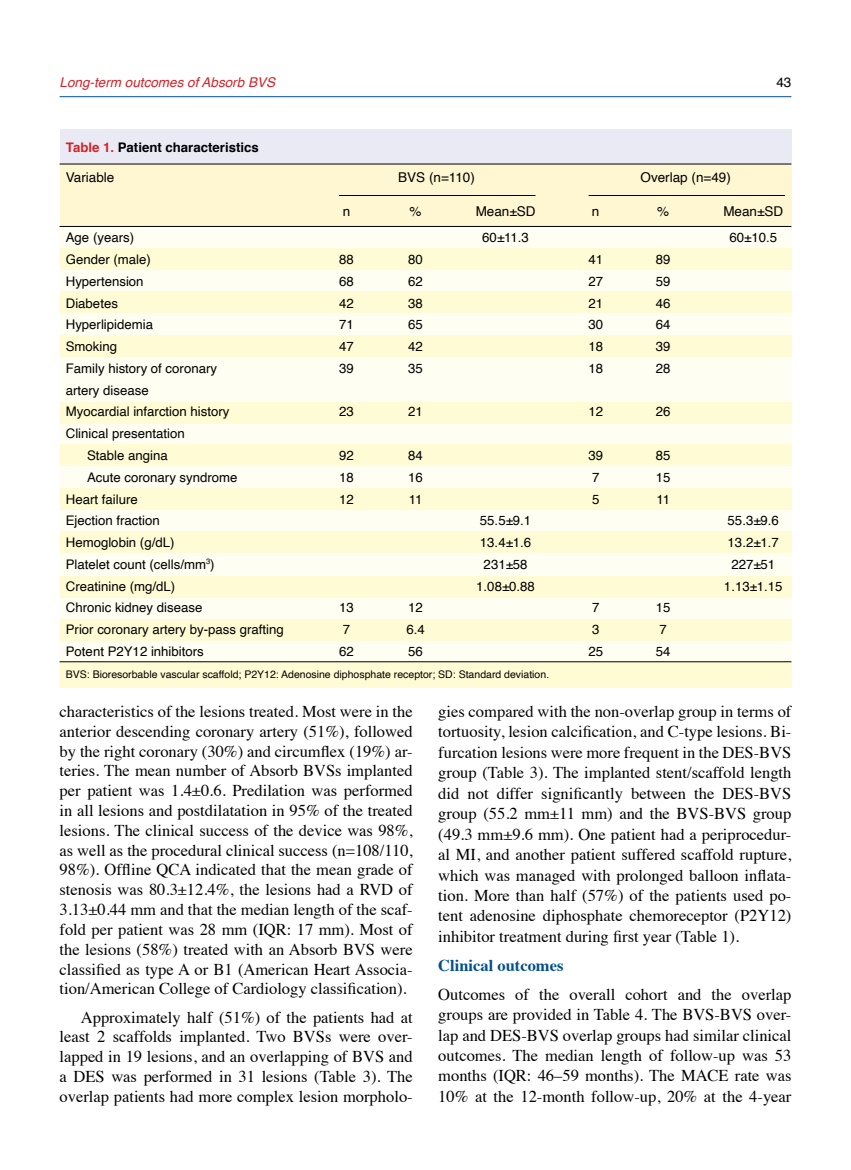
<style>
.page{position:relative;width:851px;height:1170px;background:#fff}
.page>*{position:absolute;margin:0;border:0;box-sizing:border-box;transform-origin:0 0}
.t1{font:16.5px/19.8px "Times";color:#000;text-align:justify}
.t2{font:700 16.5px "Times";color:#00508a}
.t3{font:13.5px "Helvetica";color:#000}
.t4{font:italic 13.5px "Helvetica";color:#d2232a}
.t5{font:13.2px/21.8px "Helvetica";color:#000}
.t6{font:700 13.2px "Helvetica";color:#000}
.t7{font:10.5px "Helvetica";color:#000}
.s1{color:#d2232a}
</style>
<div class="page">
<hr style="left:60px;top:96px;width:731px;height:1px;background:#00508a">
<div style="left:60px;top:130px;width:731px;height:34px;background:#e9eaf3"></div>
<div style="left:60px;top:190px;width:731px;height:498px;background:#fffef2"></div>
<div style="left:60px;top:164px;width:731px;height:62px;background:#fff6d2"></div>
<div style="left:60px;top:248px;width:731px;height:21px;background:#fffcd5"></div>
<div style="left:60px;top:291px;width:731px;height:21px;background:#fffcd5"></div>
<div style="left:60px;top:335px;width:731px;height:22px;background:#fffcd5"></div>
<div style="left:60px;top:402px;width:731px;height:21px;background:#fffcd5"></div>
<div style="left:60px;top:444px;width:731px;height:21px;background:#fffcd5"></div>
<div style="left:60px;top:488px;width:731px;height:22px;background:#fffcd5"></div>
<div style="left:60px;top:531px;width:731px;height:22px;background:#fffcd5"></div>
<div style="left:60px;top:576px;width:731px;height:21px;background:#fffcd5"></div>
<div style="left:60px;top:619px;width:731px;height:21px;background:#fffcd5"></div>
<div style="left:60px;top:661px;width:731px;height:27px;background:#fffcd5"></div>
<hr style="left:60px;top:164px;width:731px;height:1px;background:#000">
<hr style="left:588px;top:195px;width:196px;height:1px;background:#000">
<hr style="left:339px;top:195px;width:196px;height:1px;background:#000">
<hr style="left:60px;top:226px;width:731px;height:1px;background:#000">
<hr style="left:60px;top:661px;width:731px;height:1px;background:#000">
<p class="t4" style="left:60px;top:71px;width:217px">Long-term outcomes of Absorb BVS</p>
<p class="t3" style="left:776px;top:72px;width:17px">43</p>
<p class="t6" style="left:66px;top:136px;width:194px"><span class="s1">Table 1.</span> Patient characteristics</p>
<p class="t3" style="left:66px;top:167px;width:50px">Variable</p>
<p class="t3" style="left:398px;top:167px;width:78px">BVS (n=110)</p>
<p class="t3" style="left:640px;top:167px;width:92px">Overlap (n=49)</p>
<p class="t3" style="left:343px;top:201px;width:9px">n</p>
<p class="t3" style="left:409px;top:201px;width:14px">%</p>
<p class="t3" style="left:475px;top:201px;width:61px">Mean±SD</p>
<p class="t3" style="left:592px;top:201px;width:9px">n</p>
<p class="t3" style="left:657px;top:201px;width:14px">%</p>
<p class="t3" style="left:723px;top:201px;width:61px">Mean±SD</p>
<p class="t5" style="left:66px;top:227px;width:70px">Age (years)</p>
<p class="t5" style="left:482px;top:227px;width:48px">60±11.3</p>
<p class="t5" style="left:729px;top:227px;width:49px">60±10.5</p>
<p class="t5" style="left:66px;top:249px;width:87px">Gender (male)</p>
<p class="t5" style="left:339px;top:249px;width:16px">88</p>
<p class="t5" style="left:408px;top:249px;width:16px">80</p>
<p class="t5" style="left:588px;top:249px;width:16px">41</p>
<p class="t5" style="left:655px;top:249px;width:16px">89</p>
<p class="t5" style="left:66px;top:271px;width:79px">Hypertension</p>
<p class="t5" style="left:339px;top:271px;width:16px">68</p>
<p class="t5" style="left:408px;top:271px;width:16px">62</p>
<p class="t5" style="left:588px;top:271px;width:16px">27</p>
<p class="t5" style="left:655px;top:271px;width:16px">59</p>
<p class="t5" style="left:66px;top:292px;width:54px">Diabetes</p>
<p class="t5" style="left:339px;top:292px;width:16px">42</p>
<p class="t5" style="left:408px;top:292px;width:16px">38</p>
<p class="t5" style="left:588px;top:292px;width:16px">21</p>
<p class="t5" style="left:655px;top:292px;width:16px">46</p>
<p class="t5" style="left:66px;top:314px;width:89px">Hyperlipidemia</p>
<p class="t5" style="left:339px;top:314px;width:16px">71</p>
<p class="t5" style="left:408px;top:314px;width:16px">65</p>
<p class="t5" style="left:588px;top:314px;width:16px">30</p>
<p class="t5" style="left:655px;top:314px;width:16px">64</p>
<p class="t5" style="left:66px;top:336px;width:53px">Smoking</p>
<p class="t5" style="left:339px;top:336px;width:16px">47</p>
<p class="t5" style="left:408px;top:336px;width:16px">42</p>
<p class="t5" style="left:588px;top:336px;width:16px">18</p>
<p class="t5" style="left:655px;top:336px;width:16px">39</p>
<p class="t5" style="left:66px;top:358px;width:153px">Family history of coronary</p>
<p class="t5" style="left:339px;top:358px;width:16px">39</p>
<p class="t5" style="left:408px;top:358px;width:16px">35</p>
<p class="t5" style="left:588px;top:358px;width:16px">18</p>
<p class="t5" style="left:655px;top:358px;width:16px">28</p>
<p class="t5" style="left:66px;top:379px;width:165px">artery disease<br>Myocardial infarction history</p>
<p class="t5" style="left:339px;top:401px;width:16px">23</p>
<p class="t5" style="left:408px;top:401px;width:16px">21</p>
<p class="t5" style="left:588px;top:401px;width:16px">12</p>
<p class="t5" style="left:655px;top:401px;width:16px">26</p>
<p class="t5" style="left:66px;top:423px;width:120px;text-align:center">Clinical presentation<br>Stable angina</p>
<p class="t5" style="left:339px;top:445px;width:16px">92</p>
<p class="t5" style="left:408px;top:445px;width:16px">84</p>
<p class="t5" style="left:588px;top:445px;width:16px">39</p>
<p class="t5" style="left:655px;top:445px;width:16px">85</p>
<p class="t5" style="left:87px;top:466px;width:152px">Acute coronary syndrome</p>
<p class="t5" style="left:339px;top:466px;width:16px">18</p>
<p class="t5" style="left:408px;top:466px;width:16px">16</p>
<p class="t5" style="left:592px;top:466px;width:9px">7</p>
<p class="t5" style="left:655px;top:466px;width:16px">15</p>
<p class="t5" style="left:66px;top:488px;width:73px">Heart failure</p>
<p class="t5" style="left:339px;top:488px;width:16px">12</p>
<p class="t5" style="left:408px;top:488px;width:15px">11</p>
<p class="t5" style="left:592px;top:488px;width:9px">5</p>
<p class="t5" style="left:656px;top:488px;width:15px">11</p>
<p class="t5" style="left:66px;top:510px;width:95px">Ejection fraction</p>
<p class="t5" style="left:480px;top:510px;width:53px">55.5±9.1</p>
<p class="t5" style="left:727px;top:510px;width:53px">55.3±9.6</p>
<p class="t5" style="left:66px;top:532px;width:110px">Hemoglobin (g/dL)</p>
<p class="t5" style="left:480px;top:532px;width:53px">13.4±1.6</p>
<p class="t5" style="left:727px;top:532px;width:53px">13.2±1.7</p>
<p class="t5" style="left:66px;top:553px;width:150px">Platelet count (cells/mm<sup>3</sup>)</p>
<p class="t5" style="left:483px;top:553px;width:45px">231±58</p>
<p class="t5" style="left:731px;top:553px;width:45px">227±51</p>
<p class="t5" style="left:66px;top:575px;width:111px">Creatinine (mg/dL)</p>
<p class="t5" style="left:476px;top:575px;width:60px">1.08±0.88</p>
<p class="t5" style="left:723px;top:575px;width:60px">1.13±1.15</p>
<p class="t5" style="left:66px;top:597px;width:138px">Chronic kidney disease</p>
<p class="t5" style="left:339px;top:597px;width:16px">13</p>
<p class="t5" style="left:408px;top:597px;width:16px">12</p>
<p class="t5" style="left:592px;top:597px;width:9px">7</p>
<p class="t5" style="left:655px;top:597px;width:16px">15</p>
<p class="t5" style="left:66px;top:619px;width:219px">Prior coronary artery by-pass grafting</p>
<p class="t5" style="left:343px;top:619px;width:9px">7</p>
<p class="t5" style="left:406px;top:619px;width:20px">6.4</p>
<p class="t5" style="left:592px;top:619px;width:9px">3</p>
<p class="t5" style="left:659px;top:619px;width:9px">7</p>
<p class="t5" style="left:66px;top:640px;width:139px">Potent P2Y12 inhibitors</p>
<p class="t5" style="left:339px;top:640px;width:16px">62</p>
<p class="t5" style="left:408px;top:640px;width:16px">56</p>
<p class="t5" style="left:588px;top:640px;width:16px">25</p>
<p class="t5" style="left:655px;top:640px;width:16px">54</p>
<p class="t7" style="left:66px;top:665px;width:485px">BVS: Bioresorbable vascular scaffold; P2Y12: Adenosine diphosphate receptor; SD: Standard deviation.</p>
<p class="t1" style="left:60px;top:700px;width:354px">characteristics of the lesions treated. Most were in the anterior descending coronary artery (51%), followed by the right coronary (30%) and circumflex (19%) ar&shy;teries. The mean number of Absorb BVSs implanted per patient was 1.4±0.6. Predilation was performed in all lesions and postdilatation in 95% of the treated lesions. The clinical success of the device was 98%, as well as the procedural clinical success (n=108/110, 98%). Offline QCA indicated that the mean grade of stenosis was 80.3±12.4%, the lesions had a RVD of 3.13±0.44 mm and that the median length of the scaf&shy;fold per patient was 28 mm (IQR: 17 mm). Most of the lesions (58%) treated with an Absorb BVS were classified as type A or B1 (American Heart Associa&shy;tion/American College of Cardiology classification).</p>
<p class="t1" style="left:60px;top:1005px;width:354px;text-indent:21px">Approximately half (51%) of the patients had at least 2 scaffolds implanted. Two BVSs were over&shy;lapped in 19 lesions, and an overlapping of BVS and a DES was performed in 31 lesions (Table 3). The overlap patients had more complex lesion morpholo-</p>
<p class="t1" style="left:438px;top:699px;width:354px;line-height:20.4px">gies compared with the non-overlap group in terms of tortuosity, lesion calcification, and C-type lesions. Bi&shy;furcation lesions were more frequent in the DES-BVS group (Table 3). The implanted stent/scaffold length did not differ significantly between the DES-BVS group (55.2 mm±11 mm) and the BVS-BVS group (49.3 mm±9.6 mm). One patient had a periprocedur&shy;al MI, and another patient suffered scaffold rupture, which was managed with prolonged balloon inflata&shy;tion. More than half (57%) of the patients used po&shy;tent adenosine diphosphate chemoreceptor (P2Y12) inhibitor treatment during first year (Table 1).</p>
<p class="t2" style="left:438px;top:954px;width:127px">Clinical outcomes</p>
<p class="t1" style="left:438px;top:982px;width:354px;line-height:20.4px">Outcomes of the overall cohort and the overlap groups are provided in Table 4. The BVS-BVS over&shy;lap and DES-BVS overlap groups had similar clinical outcomes. The median length of follow-up was 53 months (IQR: 46–59 months). The MACE rate was 10% at the 12-month follow-up, 20% at the 4-year</p>
</div>
